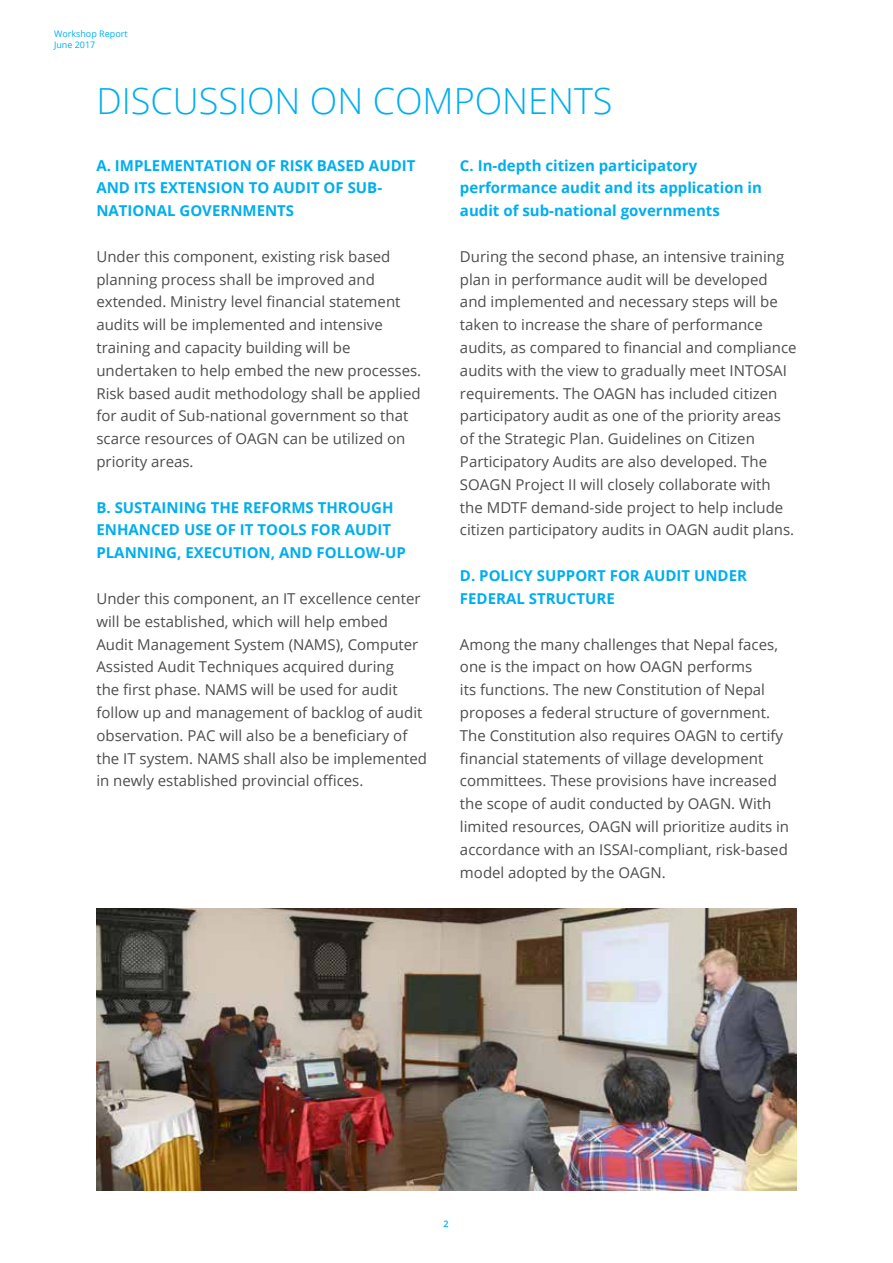
<style>
.page{position:relative;width:893px;height:1263px;background:#fff}
.page>*{position:absolute;margin:0;border:0;box-sizing:border-box;transform-origin:0 0}
.t1{font:300 36px "Open Sans";color:#00aeef}
.t2{font:15px/22.8px "Open Sans";color:#4d4d4f}
.t3{font:700 15px/22.8px "Open Sans";color:#00aeef}
.t4{font:9px/10.8px "Open Sans";color:#00aeef}
.t5{font:600 9px "Open Sans";color:#00aeef}
</style>
<div class="page">
<img style="left:96px;top:909px;width:700px;height:282px">
<p class="t4" style="left:54px;top:28px;width:75px">Workshop Report<br>June 2017</p>
<h1 class="t1" style="left:96px;top:76px;width:518px">DISCUSSION ON COMPONENTS</h1>
<p class="t3" style="left:96px;top:153px;width:320px">A. IMPLEMENTATION OF RISK BASED AUDIT<br>AND ITS EXTENSION TO AUDIT OF SUB-<br>NATIONAL GOVERNMENTS</p>
<p class="t2" style="left:96px;top:245px;width:326px">Under this component, existing risk based planning process shall be improved and extended. Ministry level financial statement audits will be implemented and intensive training and capacity building will be undertaken to help embed the new processes.<br>Risk based audit methodology shall be applied for audit of Sub-national government so that scarce resources of OAGN can be utilized on priority areas.</p>
<p class="t3" style="left:96px;top:495px;width:311px">B. SUSTAINING THE REFORMS THROUGH<br>ENHANCED USE OF IT TOOLS FOR AUDIT<br>PLANNING, EXECUTION, AND FOLLOW-UP</p>
<p class="t2" style="left:96px;top:587px;width:332px">Under this component, an IT excellence center will be established, which will help embed Audit Management System (NAMS), Computer Assisted Audit Techniques acquired during<br>the first phase. NAMS will be used for audit follow up and management of backlog of audit observation. PAC will also be a beneficiary of the IT system. NAMS shall also be implemented in newly established provincial offices.</p>
<p class="t3" style="left:460px;top:153px;width:303px">C. In-depth citizen participatory performance audit and its application in audit of sub-national governments</p>
<p class="t2" style="left:460px;top:245px;width:338px">During the second phase, an intensive training plan in performance audit will be developed and implemented and necessary steps will be taken to increase the share of performance audits, as compared to financial and compliance audits with the view to gradually meet INTOSAI requirements. The OAGN has included citizen participatory audit as one of the priority areas of the Strategic Plan. Guidelines on Citizen Participatory Audits are also developed. The SOAGN Project II will closely collaborate with the MDTF demand-side project to help include citizen participatory audits in OAGN audit plans.</p>
<p class="t3" style="left:460px;top:564px;width:289px">D. POLICY SUPPORT FOR AUDIT UNDER<br>FEDERAL STRUCTURE</p>
<p class="t2" style="left:460px;top:632px;width:331px">Among the many challenges that Nepal faces, one is the impact on how OAGN performs<br>its functions. The new Constitution of Nepal proposes a federal structure of government.<br>The Constitution also requires OAGN to certify financial statements of village development committees. These provisions have increased the scope of audit conducted by OAGN. With limited resources, OAGN will prioritize audits in accordance with an ISSAI-compliant, risk-based model adopted by the OAGN.</p>
<p class="t5" style="left:443px;top:1217px;width:7px">2</p>
</div>
